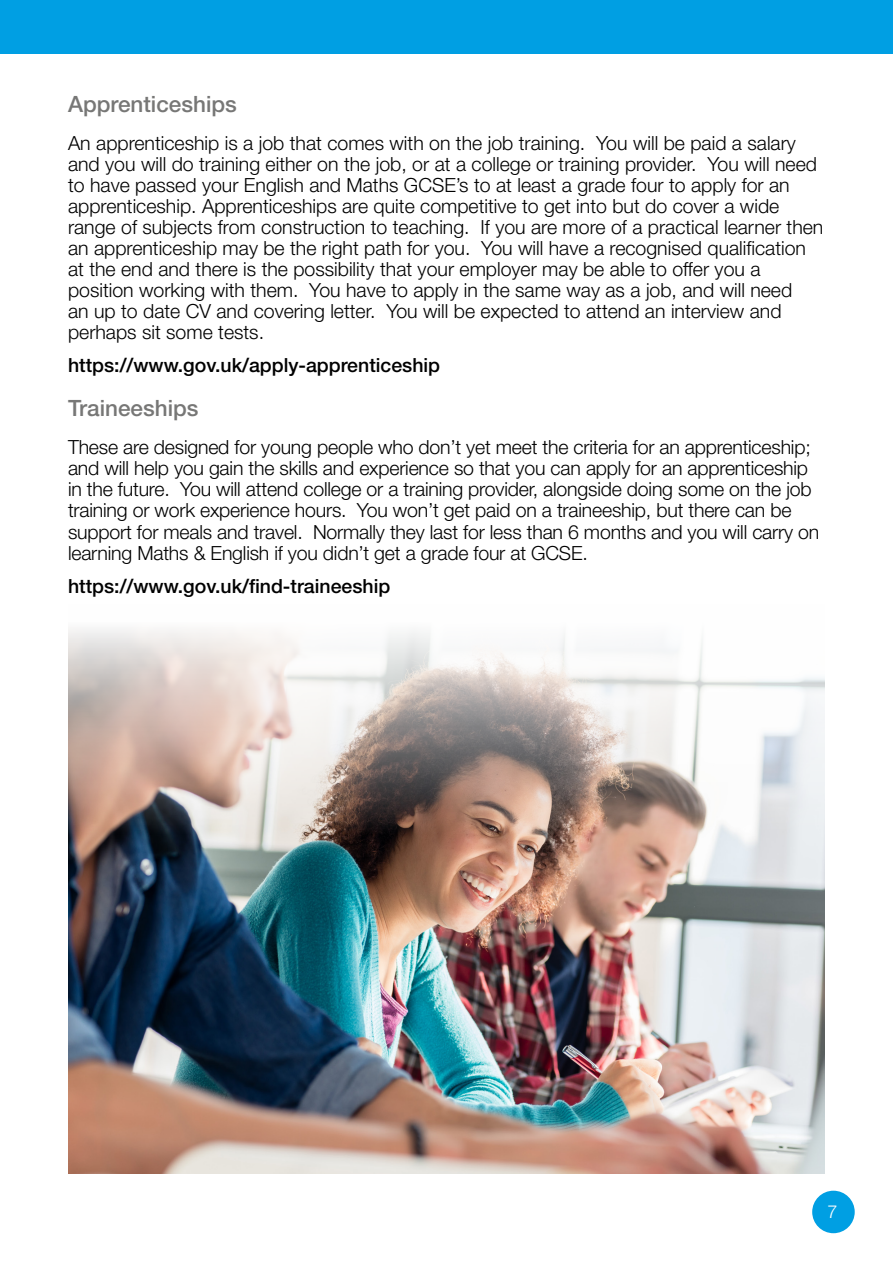
<style>
.page{position:relative;width:893px;height:1263px;background:#fff}
.page>*{position:absolute;margin:0;border:0;box-sizing:border-box;transform-origin:0 0}
.t1{font:500 22.5px "Helvetica Neue LT Std";color:#777776}
.t2{font:300 19.5px/21px "Helvetica Neue LT Std";color:#000}
.t3{font:500 19.5px "Helvetica Neue LT Std";color:#000}
.t4{font:300 18px "Helvetica Neue LT Std";color:#fff}
</style>
<div class="page">
<div style="left:0;top:0;width:893px;height:54px;background:#009fe3"></div>
<div style="left:812px;top:1191px;width:43px;height:42px;background:#009fe3;border-radius:50%"></div>
<img style="left:68px;top:629px;width:757px;height:545px">
<p class="t1" style="left:68px;top:90px;width:170px">Apprenticeships</p>
<p class="t2" style="left:68px;top:132px;width:757px">An apprenticeship is a job that comes with on the job training. You will be paid a salary and you will do training either on the job, or at a college or training provider. You will need to have passed your English and Maths GCSE’s to at least a grade four to apply for an apprenticeship. Apprenticeships are quite competitive to get into but do cover a wide range of subjects from construction to teaching. If you are more of a practical learner then an apprenticeship may be the right path for you. You will have a recognised qualification at the end and there is the possibility that your employer may be able to offer you a position working with them. You have to apply in the same way as a job, and will need<br>an up to date CV and covering letter. You will be expected to attend an interview and perhaps sit some tests.</p>
<p class="t3" style="left:68px;top:354px;width:374px">https://www.gov.uk/apply-apprenticeship</p>
<p class="t1" style="left:68px;top:395px;width:132px">Traineeships</p>
<p class="t2" style="left:68px;top:436px;width:753px">These are designed for young people who don’t yet meet the criteria for an apprenticeship; and will help you gain the skills and experience so that you can apply for an apprenticeship in the future. You will attend college or a training provider, alongside doing some on the job training or work experience hours. You won’t get paid on a traineeship, but there can be support for meals and travel. Normally they last for less than 6 months and you will carry on learning Maths &amp; English if you didn’t get a grade four at GCSE.</p>
<p class="t3" style="left:68px;top:574px;width:324px">https://www.gov.uk/find-traineeship</p>
<p class="t4" style="left:827px;top:1201px;width:12px">7</p>
</div>
